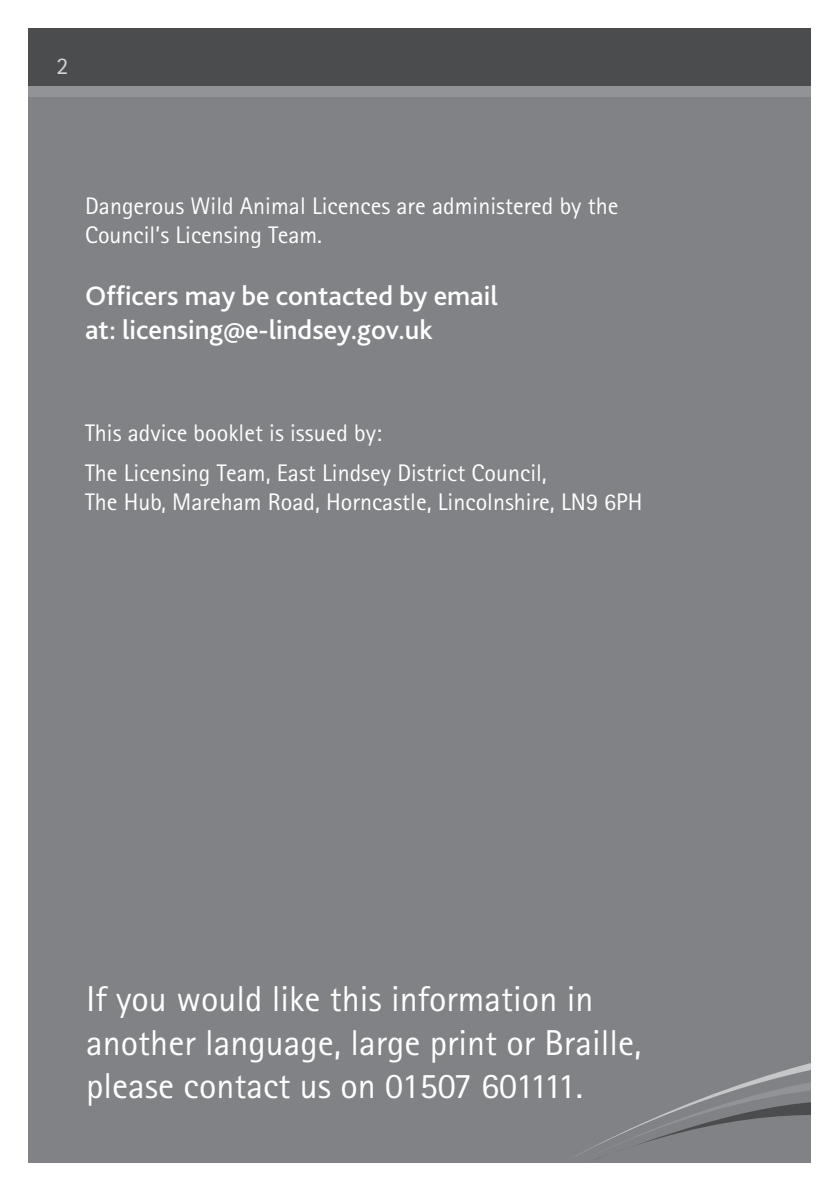
<style>
.page{position:relative;width:840px;height:1191px;background:#fff}
.page>*{position:absolute;margin:0;border:0;box-sizing:border-box;transform-origin:0 0}
.Body_Text{font:36px/43.2px "Rotis Sans Serif Pro";color:#fff}
.Sub_Heading{font:500 28px/33.6px "Bliss";color:#fff}
.Body_Text-2{font:24px/28.8px "Rotis Sans Serif Pro";color:#fff}
.Body_Text-3{font:24px "Rotis Sans Serif Pro";color:#d1d2d4}
</style>
<div class="page">
<div style="left:28px;top:28px;width:783px;height:1134px;background:#808285"></div>
<div style="left:28px;top:28px;width:783px;height:68px;background:#919396"></div>
<div style="left:28px;top:28px;width:783px;height:58px;background:#4b4c4d"></div>
<svg style="left:585px;top:1063px;width:226px;height:100px"></svg>
<p class="Body_Text-3" style="left:56px;top:52px;width:13px">2</p>
<p class="Body_Text-2" style="left:85px;top:192px;width:534px">Dangerous Wild Animal Licences are administered by the<br>Council’s Licensing Team.</p>
<p class="Sub_Heading" style="left:85px;top:279px;width:414px">Officers may be contacted by email at: licensing@e-lindsey.gov.uk</p>
<p class="Body_Text-2" style="left:85px;top:418px;width:298px">This advice booklet is issued by:</p>
<p class="Body_Text-2" style="left:85px;top:458px;width:558px">The Licensing Team, East Lindsey District Council,<br>The Hub, Mareham Road, Horncastle, Lincolnshire, LN9 6PH</p>
<p class="Body_Text" style="left:86px;top:977px;width:556px">If you would like this information in another language, large print or Braille, please contact us on 01507 601111.</p>
</div>
